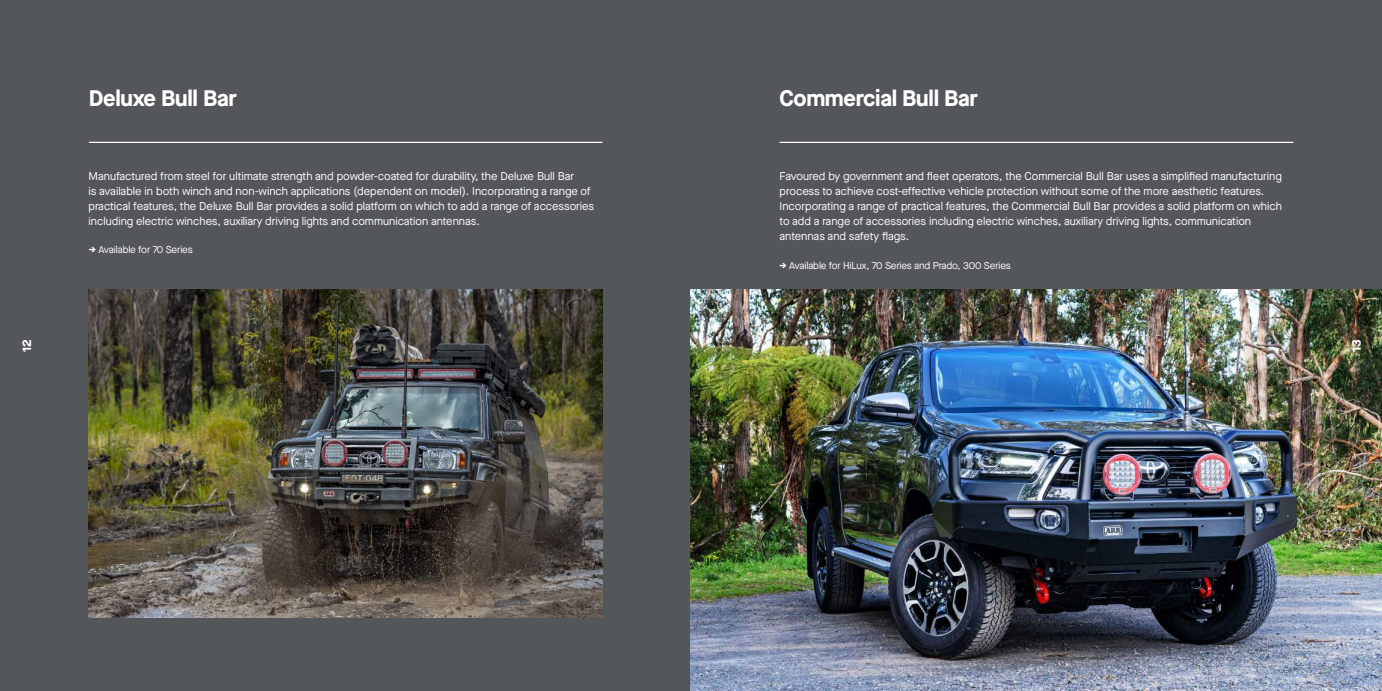
<style>
.page{position:relative;width:1382px;height:691px;background:#54575a}
.page>*{position:absolute;margin:0;border:0;box-sizing:border-box;transform-origin:0 0}
.t1{font:700 22.5px "Maison Neue";letter-spacing:-.015em;color:#fff}
.t2{font:700 12.5px "Maison Neue";color:#fff}
.t3{font:11.25px/15px "Maison Neue";letter-spacing:-.005em;color:#fff}
.t4{font:10px "Maison Neue";letter-spacing:-.015em;color:#fff}
.s1{font-weight:700}
</style>
<div class="page">
<img style="left:691px;top:289px;width:691px;height:402px">
<img style="left:89px;top:289px;width:513px;height:329px">
<hr style="left:89px;top:142px;width:513px;height:1px;background:#fff">
<hr style="left:780px;top:142px;width:513px;height:1px;background:#fff">
<p class="t2" style="left:22px;top:352px;width:14px;rotate:-90deg">12</p>
<h1 class="t1" style="left:89px;top:89px;width:149px">Deluxe Bull Bar</h1>
<p class="t3" style="left:89px;top:169px;width:507px">Manufactured from steel for ultimate strength and powder-coated for durability, the Deluxe Bull Bar<br>is available in both winch and non-winch applications (dependent on model). Incorporating a range of practical features, the Deluxe Bull Bar provides a solid platform on which to add a range of accessories including electric winches, auxiliary driving lights and communication antennas.</p>
<p class="t4" style="left:89px;top:245px;width:105px"><span class="s1">→</span> Available for 70 Series</p>
<h1 class="t1" style="left:780px;top:89px;width:200px">Commercial Bull Bar</h1>
<p class="t3" style="left:780px;top:169px;width:504px">Favoured by government and fleet operators, the Commercial Bull Bar uses a simplified manufacturing process to achieve cost-effective vehicle protection without some of the more aesthetic features.<br>Incorporating a range of practical features, the Commercial Bull Bar provides a solid platform on which to add a range of accessories including electric winches, auxiliary driving lights, communication antennas and safety flags.</p>
<p class="t4" style="left:780px;top:260px;width:233px"><span class="s1">→</span> Available for HiLux, 70 Series and Prado, 300 Series</p>
<p class="t2" style="left:1351px;top:352px;width:14px;rotate:-90deg">13</p>
</div>
